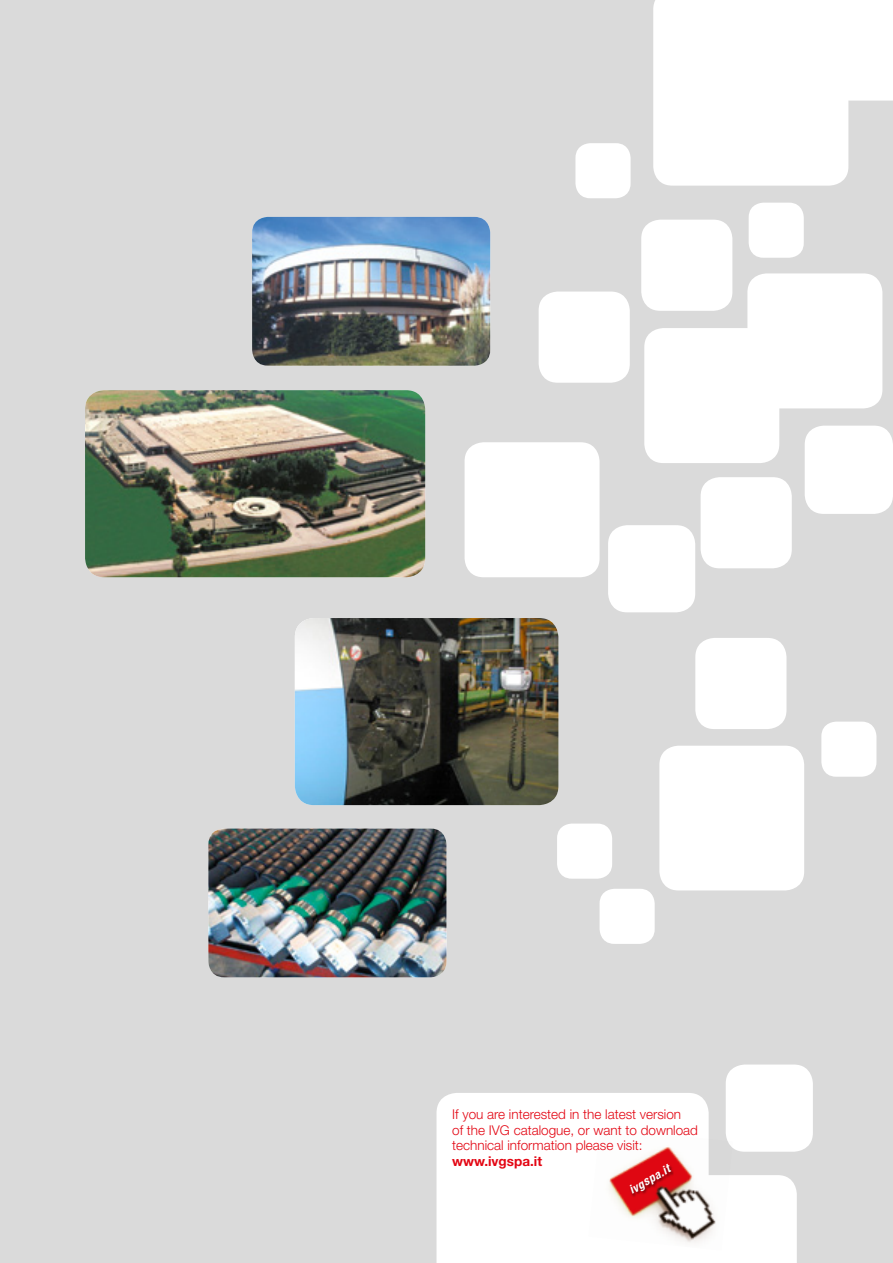
<style>
.page{position:relative;width:893px;height:1263px;background:#dadada}
.page>*{position:absolute;margin:0;border:0;box-sizing:border-box;transform-origin:0 0}
.t1{font:300 13.5px/15.8px "Helvetica Neue";color:#e30613}
.t2{font:700 13.5px "Helvetica Neue";color:#e30613}
.t3{font:italic 700 condensed 12px "Helvetica Neue";color:#fff}
</style>
<div class="page">
<div style="left:695px;top:638px;width:91px;height:91px;background:#fff;border-radius:19px"></div>
<div style="left:701px;top:477px;width:91px;height:91px;background:#fff;border-radius:19px"></div>
<div style="left:747px;top:273px;width:135px;height:135px;background:#fff;border-radius:19px"></div>
<div style="left:465px;top:442px;width:135px;height:135px;background:#fff;border-radius:19px"></div>
<div style="left:644px;top:328px;width:135px;height:135px;background:#fff;border-radius:19px"></div>
<div style="left:539px;top:292px;width:91px;height:91px;background:#fff;border-radius:19px"></div>
<div style="left:641px;top:220px;width:91px;height:91px;background:#fff;border-radius:19px"></div>
<div style="left:659px;top:746px;width:145px;height:144px;background:#fff;border-radius:19px"></div>
<svg style="left:653px;top:0;width:240px;height:186px;background:#fbfbfb"></svg>
<div style="left:436px;top:1093px;width:273px;height:170px;background:#fff"></div>
<div style="left:677px;top:1175px;width:120px;height:88px;background:#fff"></div>
<div style="left:821px;top:722px;width:55px;height:55px;background:#fff;border-radius:15px"></div>
<div style="left:600px;top:889px;width:55px;height:55px;background:#fff;border-radius:15px"></div>
<div style="left:557px;top:823px;width:55px;height:56px;background:#fff;border-radius:15px"></div>
<div style="left:749px;top:203px;width:55px;height:55px;background:#fff;border-radius:15px"></div>
<div style="left:575px;top:143px;width:56px;height:55px;background:#fff;border-radius:15px"></div>
<div style="left:608px;top:525px;width:87px;height:87px;background:#fff;border-radius:19px"></div>
<div style="left:726px;top:1064px;width:87px;height:88px;background:#fff;border-radius:19px"></div>
<div style="left:805px;top:426px;width:88px;height:88px;background:#fff;border-radius:19px"></div>
<img style="left:588px;top:1127px;width:145px;height:123px">
<div style="left:629px;top:1163px;width:44px;height:34px;background:#000;opacity:.5"></div>
<img style="left:252px;top:217px;width:238px;height:149px">
<img style="left:208px;top:828px;width:238px;height:149px">
<img style="left:85px;top:390px;width:340px;height:187px">
<img style="left:295px;top:618px;width:263px;height:187px">
<p class="t1" style="left:452px;top:1106px;width:247px">If you are interested in the latest version<br>of the IVG catalogue, or want to download technical information please visit:</p>
<p class="t2" style="left:452px;top:1153px;width:91px">www.ivgspa.it</p>
<p class="t3" style="left:626px;top:1184px;width:47px;rotate:-30deg">ivgspa.it</p>
</div>
